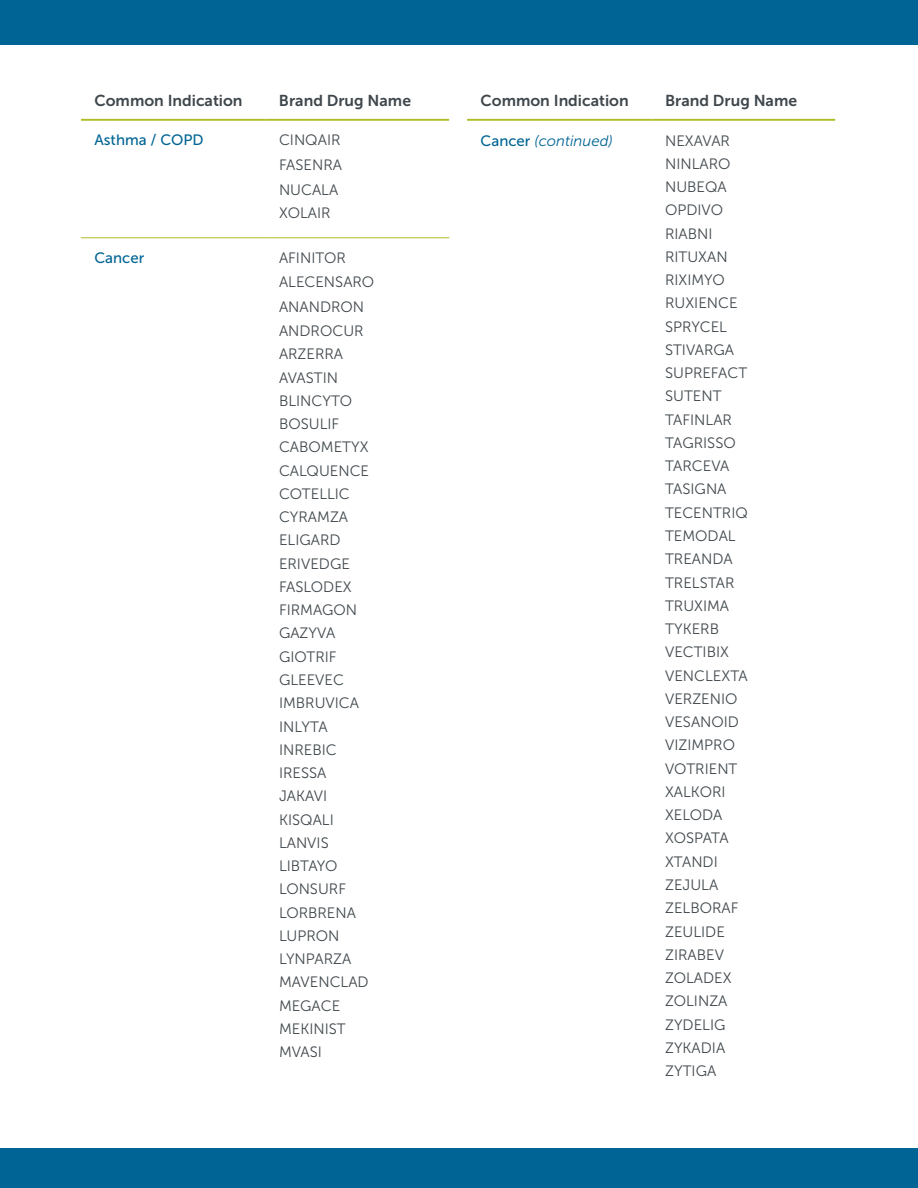
<style>
.page{position:relative;width:918px;height:1188px;background:#fff}
.page>*{position:absolute;margin:0;border:0;box-sizing:border-box;transform-origin:0 0}
.EL_Heading-1_10pt_table{font:15.75px "Museo Sans 700";color:#3f474c}
.EL_Body_Text_-_10_pt{font:15px "Museo Sans 300";color:#3f474c}
.EL_Heading_2_-_10_pt_blue{font:15px "Museo Sans 500";color:#006594}
.EL_Heading_2_-_10_pt_blue-2{font:italic 15px "Museo Sans 300";color:#006594}
.EL_Body_Text_-_10_pt-2{font:15px "Museo Sans 300";letter-spacing:-.02em;color:#3f474c}
.s1{font-family:"Museo Sans 500";font-style:normal}
</style>
<div class="page">
<div style="left:0;top:1148px;width:918px;height:40px;background:#006594"></div>
<hr style="left:81px;top:237px;width:185px;height:1px;background:#afbc22">
<hr style="left:266px;top:237px;width:183px;height:1px;background:#afbc22">
<hr style="left:81px;top:119px;width:185px;height:2px;background:#afbc22">
<hr style="left:266px;top:119px;width:183px;height:2px;background:#afbc22">
<hr style="left:467px;top:119px;width:185px;height:2px;background:#afbc22">
<hr style="left:652px;top:119px;width:183px;height:2px;background:#afbc22">
<div style="left:0;top:0;width:918px;height:44px;background:#006594"></div>
<p class="EL_Heading-1_10pt_table" style="left:95px;top:92px;width:150px">Common Indication</p>
<p class="EL_Heading-1_10pt_table" style="left:279px;top:92px;width:134px">Brand Drug Name</p>
<h2 class="EL_Heading_2_-_10_pt_blue" style="left:94px;top:132px;width:111px">Asthma / COPD</h2>
<p class="EL_Body_Text_-_10_pt" style="left:279px;top:132px;width:63px">CINQAIR</p>
<p class="EL_Body_Text_-_10_pt" style="left:279px;top:157px;width:65px">FASENRA</p>
<p class="EL_Body_Text_-_10_pt" style="left:279px;top:182px;width:61px">NUCALA</p>
<p class="EL_Body_Text_-_10_pt" style="left:279px;top:205px;width:53px">XOLAIR</p>
<h2 class="EL_Heading_2_-_10_pt_blue" style="left:94px;top:249px;width:51px">Cancer</h2>
<p class="EL_Body_Text_-_10_pt" style="left:279px;top:249px;width:68px">AFINITOR</p>
<p class="EL_Body_Text_-_10_pt" style="left:279px;top:274px;width:97px">ALECENSARO</p>
<p class="EL_Body_Text_-_10_pt" style="left:279px;top:299px;width:87px">ANANDRON</p>
<p class="EL_Body_Text_-_10_pt" style="left:279px;top:323px;width:86px">ANDROCUR</p>
<p class="EL_Body_Text_-_10_pt" style="left:279px;top:346px;width:66px">ARZERRA</p>
<p class="EL_Body_Text_-_10_pt" style="left:279px;top:369px;width:61px">AVASTIN</p>
<p class="EL_Body_Text_-_10_pt" style="left:279px;top:393px;width:75px">BLINCYTO</p>
<p class="EL_Body_Text_-_10_pt" style="left:279px;top:416px;width:62px">BOSULIF</p>
<p class="EL_Body_Text_-_10_pt" style="left:279px;top:439px;width:91px">CABOMETYX</p>
<p class="EL_Body_Text_-_10_pt" style="left:279px;top:462px;width:92px">CALQUENCE</p>
<p class="EL_Body_Text_-_10_pt" style="left:279px;top:486px;width:72px">COTELLIC</p>
<p class="EL_Body_Text_-_10_pt" style="left:279px;top:509px;width:71px">CYRAMZA</p>
<p class="EL_Body_Text_-_10_pt" style="left:279px;top:532px;width:63px">ELIGARD</p>
<p class="EL_Body_Text_-_10_pt" style="left:279px;top:555px;width:72px">ERIVEDGE</p>
<p class="EL_Body_Text_-_10_pt" style="left:279px;top:579px;width:74px">FASLODEX</p>
<p class="EL_Body_Text_-_10_pt" style="left:279px;top:602px;width:80px">FIRMAGON</p>
<p class="EL_Body_Text_-_10_pt" style="left:279px;top:625px;width:58px">GAZYVA</p>
<p class="EL_Body_Text_-_10_pt" style="left:279px;top:649px;width:59px">GIOTRIF</p>
<p class="EL_Body_Text_-_10_pt" style="left:279px;top:672px;width:66px">GLEEVEC</p>
<p class="EL_Body_Text_-_10_pt" style="left:279px;top:695px;width:82px">IMBRUVICA</p>
<p class="EL_Body_Text_-_10_pt" style="left:279px;top:718px;width:50px">INLYTA</p>
<p class="EL_Body_Text_-_10_pt" style="left:279px;top:742px;width:59px">INREBIC</p>
<p class="EL_Body_Text_-_10_pt" style="left:279px;top:765px;width:49px">IRESSA</p>
<p class="EL_Body_Text_-_10_pt" style="left:279px;top:788px;width:50px">JAKAVI</p>
<p class="EL_Body_Text_-_10_pt" style="left:279px;top:811px;width:56px">KISQALI</p>
<p class="EL_Body_Text_-_10_pt" style="left:279px;top:835px;width:51px">LANVIS</p>
<p class="EL_Body_Text_-_10_pt" style="left:279px;top:858px;width:60px">LIBTAYO</p>
<p class="EL_Body_Text_-_10_pt" style="left:279px;top:881px;width:69px">LONSURF</p>
<p class="EL_Body_Text_-_10_pt" style="left:279px;top:904px;width:79px">LORBRENA</p>
<p class="EL_Body_Text_-_10_pt" style="left:279px;top:928px;width:62px">LUPRON</p>
<p class="EL_Body_Text_-_10_pt" style="left:279px;top:951px;width:74px">LYNPARZA</p>
<p class="EL_Body_Text_-_10_pt" style="left:279px;top:974px;width:91px">MAVENCLAD</p>
<p class="EL_Body_Text_-_10_pt" style="left:279px;top:997px;width:63px">MEGACE</p>
<p class="EL_Body_Text_-_10_pt" style="left:279px;top:1021px;width:68px">MEKINIST</p>
<p class="EL_Body_Text_-_10_pt" style="left:279px;top:1044px;width:44px">MVASI</p>
<p class="EL_Heading-1_10pt_table" style="left:481px;top:92px;width:150px">Common Indication</p>
<p class="EL_Heading-1_10pt_table" style="left:665px;top:92px;width:134px">Brand Drug Name</p>
<h2 class="EL_Heading_2_-_10_pt_blue-2" style="left:481px;top:132px;width:134px"><span class="s1">Cancer</span> (continued)</h2>
<p class="EL_Body_Text_-_10_pt" style="left:665px;top:132px;width:66px">NEXAVAR</p>
<p class="EL_Body_Text_-_10_pt" style="left:665px;top:156px;width:67px">NINLARO</p>
<p class="EL_Body_Text_-_10_pt" style="left:665px;top:179px;width:63px">NUBEQA</p>
<p class="EL_Body_Text_-_10_pt" style="left:665px;top:202px;width:60px">OPDIVO</p>
<p class="EL_Body_Text_-_10_pt" style="left:665px;top:225px;width:49px">RIABNI</p>
<p class="EL_Body_Text_-_10_pt" style="left:665px;top:249px;width:64px">RITUXAN</p>
<p class="EL_Body_Text_-_10_pt" style="left:665px;top:272px;width:61px">RIXIMYO</p>
<p class="EL_Body_Text_-_10_pt" style="left:665px;top:295px;width:74px">RUXIENCE</p>
<p class="EL_Body_Text_-_10_pt" style="left:665px;top:318px;width:63px">SPRYCEL</p>
<p class="EL_Body_Text_-_10_pt" style="left:665px;top:342px;width:71px">STIVARGA</p>
<p class="EL_Body_Text_-_10_pt" style="left:665px;top:365px;width:84px">SUPREFACT</p>
<p class="EL_Body_Text_-_10_pt" style="left:665px;top:388px;width:58px">SUTENT</p>
<p class="EL_Body_Text_-_10_pt" style="left:665px;top:411px;width:68px">TAFINLAR</p>
<p class="EL_Body_Text_-_10_pt" style="left:665px;top:435px;width:72px">TAGRISSO</p>
<p class="EL_Body_Text_-_10_pt" style="left:665px;top:458px;width:66px">TARCEVA</p>
<p class="EL_Body_Text_-_10_pt" style="left:665px;top:481px;width:63px">TASIGNA</p>
<p class="EL_Body_Text_-_10_pt" style="left:665px;top:504px;width:84px">TECENTRIQ</p>
<p class="EL_Body_Text_-_10_pt" style="left:665px;top:528px;width:72px">TEMODAL</p>
<p class="EL_Body_Text_-_10_pt" style="left:665px;top:551px;width:69px">TREANDA</p>
<p class="EL_Body_Text_-_10_pt" style="left:665px;top:574px;width:71px">TRELSTAR</p>
<p class="EL_Body_Text_-_10_pt" style="left:665px;top:598px;width:66px">TRUXIMA</p>
<p class="EL_Body_Text_-_10_pt" style="left:665px;top:621px;width:56px">TYKERB</p>
<p class="EL_Body_Text_-_10_pt" style="left:665px;top:644px;width:65px">VECTIBIX</p>
<p class="EL_Body_Text_-_10_pt" style="left:665px;top:667px;width:84px">VENCLEXTA</p>
<p class="EL_Body_Text_-_10_pt" style="left:665px;top:691px;width:74px">VERZENIO</p>
<p class="EL_Body_Text_-_10_pt" style="left:665px;top:714px;width:75px">VESANOID</p>
<p class="EL_Body_Text_-_10_pt" style="left:665px;top:737px;width:71px">VIZIMPRO</p>
<p class="EL_Body_Text_-_10_pt" style="left:665px;top:760px;width:74px">VOTRIENT</p>
<p class="EL_Body_Text_-_10_pt" style="left:665px;top:784px;width:62px">XALKORI</p>
<p class="EL_Body_Text_-_10_pt" style="left:665px;top:807px;width:59px">XELODA</p>
<p class="EL_Body_Text_-_10_pt-2" style="left:665px;top:830px;width:65px">XOSPATA</p>
<p class="EL_Body_Text_-_10_pt" style="left:665px;top:853px;width:54px">XTANDI</p>
<p class="EL_Body_Text_-_10_pt" style="left:665px;top:877px;width:55px">ZEJULA</p>
<p class="EL_Body_Text_-_10_pt" style="left:665px;top:900px;width:75px">ZELBORAF</p>
<p class="EL_Body_Text_-_10_pt" style="left:665px;top:923px;width:61px">ZEULIDE</p>
<p class="EL_Body_Text_-_10_pt" style="left:665px;top:947px;width:60px">ZIRABEV</p>
<p class="EL_Body_Text_-_10_pt" style="left:665px;top:970px;width:68px">ZOLADEX</p>
<p class="EL_Body_Text_-_10_pt" style="left:665px;top:993px;width:64px">ZOLINZA</p>
<p class="EL_Body_Text_-_10_pt" style="left:665px;top:1016px;width:62px">ZYDELIG</p>
<p class="EL_Body_Text_-_10_pt" style="left:665px;top:1040px;width:62px">ZYKADIA</p>
<p class="EL_Body_Text_-_10_pt" style="left:665px;top:1063px;width:53px">ZYTIGA</p>
</div>
